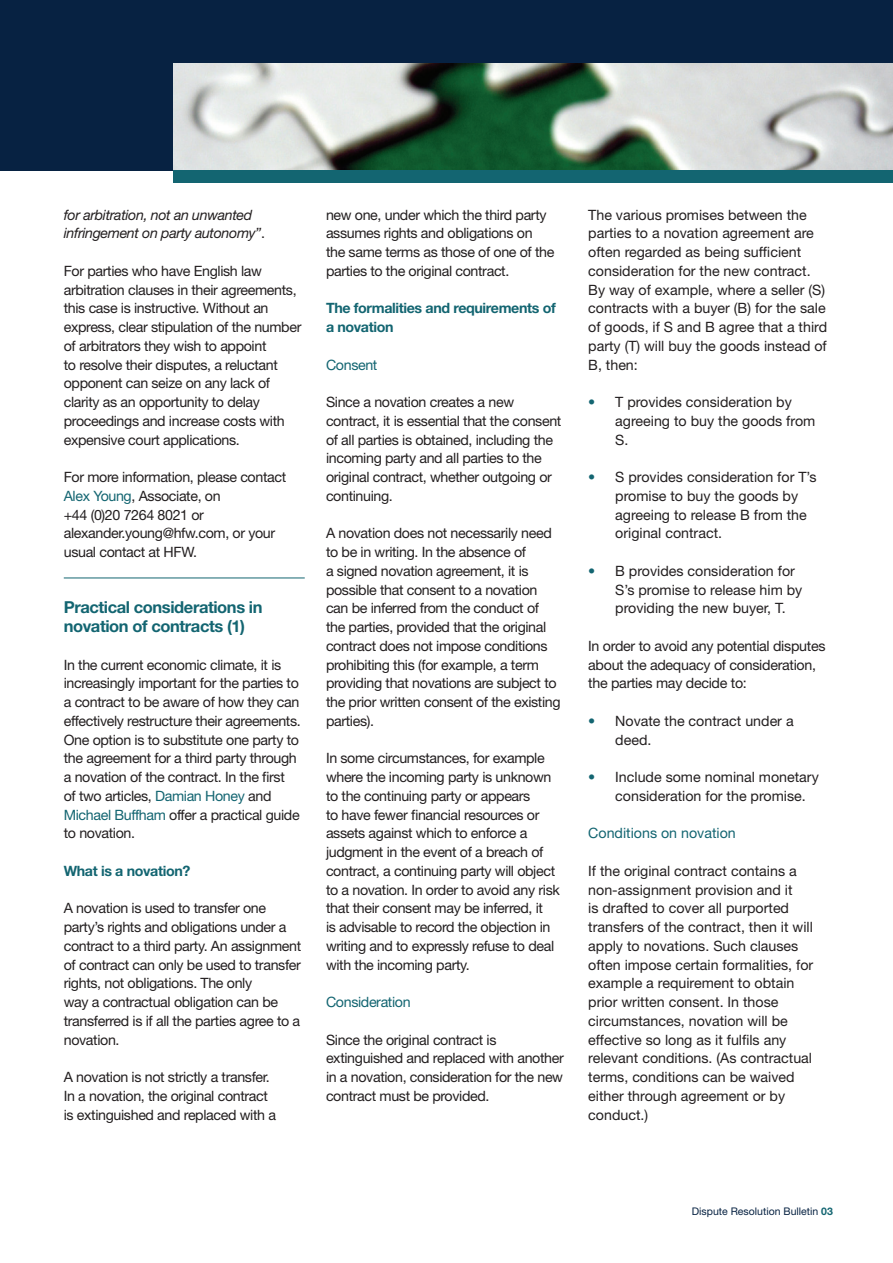
<style>
.page{position:relative;width:893px;height:1263px;background:#fff}
.page>*{position:absolute;margin:0;border:0;box-sizing:border-box;transform-origin:0 0}
.t1{font:700 16.5px/18.8px "Helvetica Neue LT";letter-spacing:-.025em;color:#136571}
.t2{font:14.25px/18.8px "Helvetica Neue LT";letter-spacing:-.025em;color:#231f20}
.t3{font:14.25px/18.8px "Helvetica Neue LT";color:#231f20}
.t4{font:italic 14.25px/18.8px "Helvetica Neue LT";letter-spacing:-.025em;color:#231f20}
.t5{font:700 14.25px/18.8px "Helvetica Neue LT";letter-spacing:-.025em;color:#136571}
.t6{font:14.25px "Helvetica Neue LT";letter-spacing:-.025em;color:#136571}
.t7{font:14.25px "Helvetica Neue LT";color:#136571}
.t8{font:10.5px "Helvetica Neue LT";color:#072242}
.s1{font-style:normal}
.s2{color:#136571}
.s3{font-weight:700;color:#136571}
</style>
<div class="page">
<div style="left:0;top:0;width:893px;height:170px;background:#072242"></div>
<img style="left:174px;top:64px;width:719px;height:106px">
<div style="left:174px;top:170px;width:719px;height:13px;background:#136571"></div>
<hr style="left:64px;top:578px;width:241px;height:1px;background:#136571">
<p class="t4" style="left:64px;top:205px;width:203px">for arbitration, not an unwanted infringement on party autonomy”<span class="s1">.</span></p>
<p class="t2" style="left:64px;top:261px;width:239px">For parties who have English law arbitration clauses in their agreements, this case is instructive. Without an express, clear stipulation of the number of arbitrators they wish to appoint<br>to resolve their disputes, a reluctant opponent can seize on any lack of clarity as an opportunity to delay proceedings and increase costs with expensive court applications.</p>
<p class="t2" style="left:64px;top:467px;width:224px">For more information, please contact<br><span class="s2">Alex Young</span>, Associate, on<br>+44 (0)20 7264 8021 or alexander.young@hfw.com, or your usual contact at HFW.</p>
<p class="t1" style="left:64px;top:598px;width:200px">Practical considerations in novation of contracts (1)</p>
<p class="t2" style="left:64px;top:655px;width:239px">In the current economic climate, it is increasingly important for the parties to a contract to be aware of how they can effectively restructure their agreements.<br>One option is to substitute one party to the agreement for a third party through a novation of the contract. In the first<br>of two articles, <span class="s2">Damian Honey</span> and <span class="s2">Michael Buffham</span> offer a practical guide to novation.</p>
<p class="t5" style="left:64px;top:861px;width:128px">What is a novation?</p>
<p class="t2" style="left:64px;top:899px;width:239px">A novation is used to transfer one party’s rights and obligations under a contract to a third party. An assignment of contract can only be used to transfer rights, not obligations. The only<br>way a contractual obligation can be transferred is if all the parties agree to a novation.</p>
<p class="t2" style="left:64px;top:1067px;width:214px">A novation is not strictly a transfer.<br>In a novation, the original contract is extinguished and replaced with a</p>
<p class="t2" style="left:326px;top:205px;width:230px">new one, under which the third party assumes rights and obligations on the same terms as those of one of the parties to the original contract.</p>
<p class="t5" style="left:326px;top:299px;width:231px">The formalities and requirements of a novation</p>
<p class="t6" style="left:326px;top:356px;width:53px">Consent</p>
<p class="t2" style="left:326px;top:392px;width:237px">Since a novation creates a new contract, it is essential that the consent of all parties is obtained, including the incoming party and all parties to the original contract, whether outgoing or continuing.</p>
<p class="t2" style="left:326px;top:524px;width:236px">A novation does not necessarily need to be in writing. In the absence of<br>a signed novation agreement, it is possible that consent to a novation can be inferred from the conduct of the parties, provided that the original contract does not impose conditions prohibiting this (for example, a term providing that novations are subject to the prior written consent of the existing parties).</p>
<p class="t2" style="left:326px;top:749px;width:235px">In some circumstances, for example where the incoming party is unknown to the continuing party or appears<br>to have fewer financial resources or assets against which to enforce a judgment in the event of a breach of contract, a continuing party will object to a novation. In order to avoid any risk that their consent may be inferred, it<br>is advisable to record the objection in writing and to expressly refuse to deal with the incoming party.</p>
<p class="t6" style="left:326px;top:993px;width:86px">Consideration</p>
<p class="t2" style="left:326px;top:1030px;width:239px">Since the original contract is extinguished and replaced with another in a novation, consideration for the new contract must be provided.</p>
<p class="t3" style="left:588px;top:205px;width:240px">The various promises between the parties to a novation agreement are often regarded as being sufficient consideration for the new contract.<br>By way of example, where a seller (S) contracts with a buyer (B) for the sale of goods, if S and B agree that a third party (T) will buy the goods instead of<br>B, then:</p>
<p class="t3" style="left:615px;top:392px;width:202px;text-indent:-27px"><span class="s2">•</span> T provides consideration by agreeing to buy the goods from<br>S.</p>
<p class="t3" style="left:615px;top:467px;width:203px;text-indent:-27px"><span class="s2">•</span> S provides consideration for T’s promise to buy the goods by agreeing to release B from the original contract.</p>
<p class="t3" style="left:615px;top:561px;width:189px;text-indent:-27px"><span class="s2">•</span> B provides consideration for<br>S’s promise to release him by providing the new buyer, T.</p>
<p class="t2" style="left:588px;top:636px;width:239px">In order to avoid any potential disputes about the adequacy of consideration, the parties may decide to:</p>
<p class="t3" style="left:615px;top:711px;width:180px;text-indent:-27px"><span class="s2">•</span> Novate the contract under a deed.</p>
<p class="t3" style="left:615px;top:767px;width:205px;text-indent:-27px"><span class="s2">•</span> Include some nominal monetary consideration for the promise.</p>
<p class="t7" style="left:588px;top:825px;width:149px">Conditions on novation</p>
<p class="t3" style="left:588px;top:861px;width:227px">If the original contract contains a non-assignment provision and it<br>is drafted to cover all purported transfers of the contract, then it will apply to novations. Such clauses often impose certain formalities, for example a requirement to obtain prior written consent. In those circumstances, novation will be effective so long as it fulfils any relevant conditions. (As contractual terms, conditions can be waived either through agreement or by conduct.)</p>
<p class="t8" style="left:692px;top:1205px;width:143px">Dispute Resolution Bulletin <span class="s3">03</span></p>
</div>
